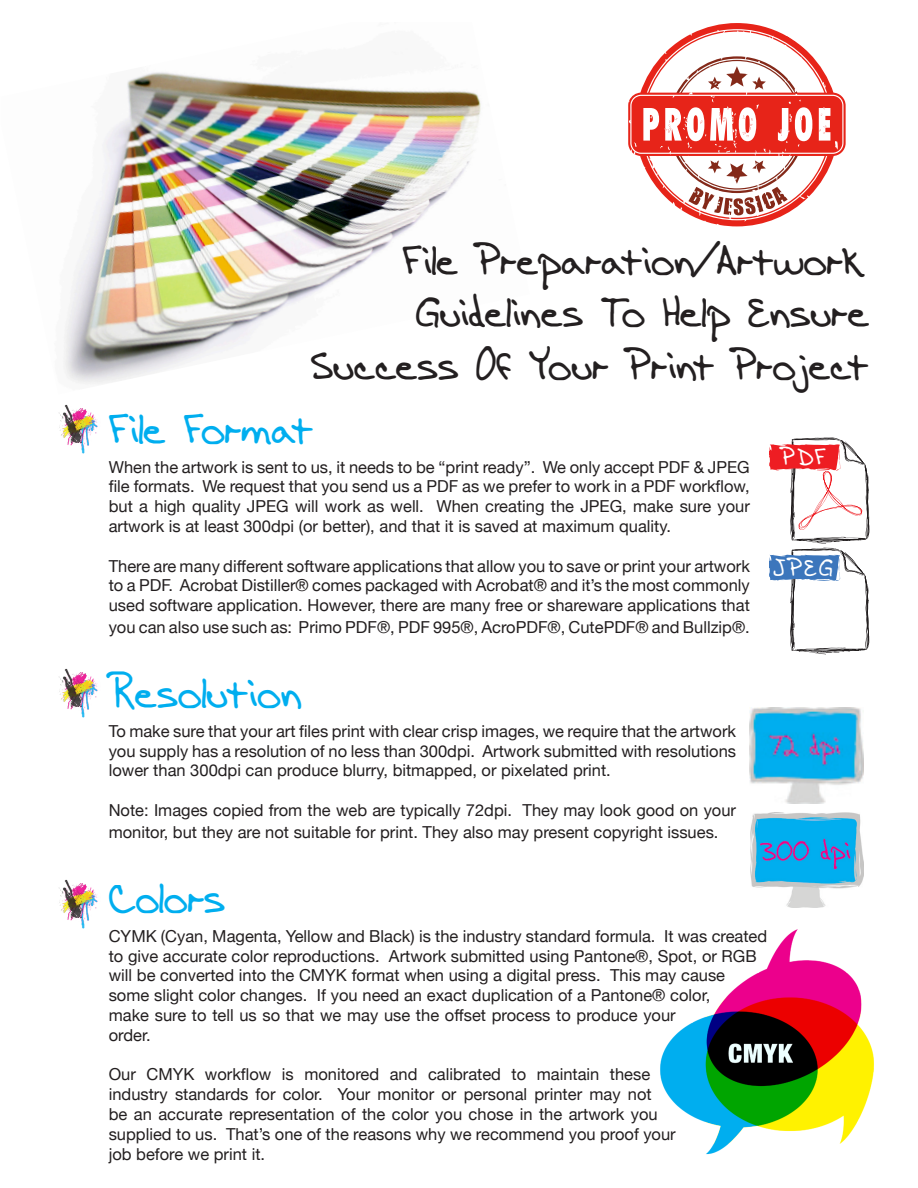
<style>
.page{position:relative;width:918px;height:1188px;background:#fff}
.page>*{position:absolute;margin:0;border:0;box-sizing:border-box;transform-origin:0 0}
.t1{font:45px "A Enigma Scrawl 4 BRK";color:#00aeef}
.t2{font:43.95px/52.8px "A Enigma Scrawl 4 BRK";color:#231f20;text-align:right}
.t3{font:24.75px "A Enigma Scrawl 4 BRK";letter-spacing:.1em;color:#fff}
.t4{font:16.5px/19.8px "Helvetica Neue";color:#231f20;text-align:justify}
</style>
<div class="page">
<img style="left:63px;top:72px;width:418px;height:312px">
<img style="left:59px;top:404px;width:39px;height:50px">
<img style="left:59px;top:668px;width:39px;height:50px">
<img style="left:59px;top:879px;width:39px;height:50px">
<svg style="left:769px;top:437px;width:100px;height:217px"></svg>
<img style="left:750px;top:812px;width:113px;height:96px">
<img style="left:750px;top:707px;width:113px;height:96px">
<img style="left:660px;top:929px;width:214px;height:226px">
<svg style="left:628px;top:23px;width:218px;height:203px"></svg>
<p class="t2" style="left:311px;top:233px;width:560px">File Preparation/Artwork<br>Guidelines To Help Ensure<br>Success Of Your Print Project</p>
<p class="t1" style="left:109px;top:402px;width:206px">File Format</p>
<p class="t4" style="left:109px;top:457px;width:643px">When the artwork is sent to us, it needs to be “print ready”. We only accept PDF &amp; JPEG file formats. We request that you send us a PDF as we prefer to work in a PDF workflow, but a high quality JPEG will work as well. When creating the JPEG, make sure your artwork is at least 300dpi (or better), and that it is saved at maximum quality.</p>
<p class="t4" style="left:109px;top:556px;width:643px">There are many different software applications that allow you to save or print your artwork to a PDF. Acrobat Distiller® comes packaged with Acrobat® and it’s the most commonly used software application. However, there are many free or shareware applications that</p>
<p class="t4" style="left:109px;top:617px;width:643px">you can also use such as: Primo PDF®, PDF 995®, AcroPDF®, CutePDF® and Bullzip®.</p>
<p class="t1" style="left:109px;top:666px;width:194px">Resolution</p>
<p class="t4" style="left:109px;top:721px;width:629px">To make sure that your art files print with clear crisp images, we require that the artwork you supply has a resolution of no less than 300dpi. Artwork submitted with resolutions lower than 300dpi can produce blurry, bitmapped, or pixelated print.</p>
<p class="t4" style="left:109px;top:799px;width:629px;line-height:21.6px">Note: Images copied from the web are typically 72dpi. They may look good on your monitor, but they are not suitable for print. They also may present copyright issues.</p>
<p class="t3" style="left:781px;top:442px;width:47px">PDF</p>
<p class="t3" style="left:774px;top:553px;width:61px">JPEG</p>
<p class="t1" style="left:109px;top:871px;width:118px">Colors</p>
<p class="t4" style="left:109px;top:926px;width:660px;text-align:left">CYMK (Cyan, Magenta, Yellow and Black) is the industry standard formula. It was created to give accurate color reproductions. Artwork submitted using Pantone®, Spot, or RGB will be converted into the CMYK format when using a digital press. This may cause some slight color changes. If you need an exact duplication of a Pantone® color,<br>make sure to tell us so that we may use the offset process to produce your<br>order.</p>
<p class="t4" style="left:109px;top:1064px;width:569px;text-align:left">Our CMYK workflow is monitored and calibrated to maintain these industry standards for color. Your monitor or personal printer may not<br>be an accurate representation of the color you chose in the artwork you supplied to us. That’s one of the reasons why we recommend you proof your job before we print it.</p>
</div>
